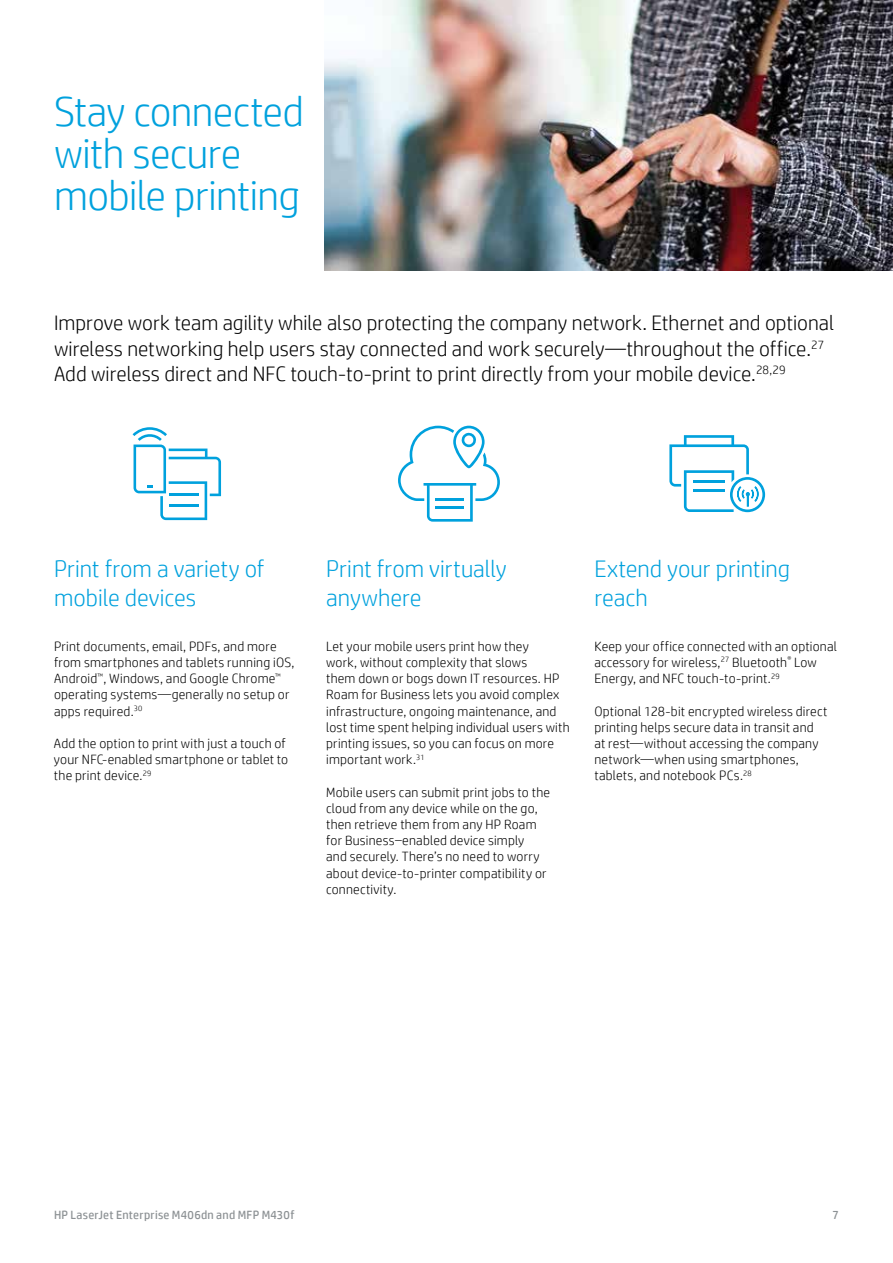
<style>
.page{position:relative;width:893px;height:1263px;background:#fff}
.page>*{position:absolute;margin:0;border:0;box-sizing:border-box;transform-origin:0 0}
.t1{font:300 42px/42px "HP Simplified";letter-spacing:-.015em;color:#00a1dd}
.t2{font:300 24px/28.5px "HP Simplified";color:#00a1dd}
.t3{font:300 21px/25.5px "HP Simplified";color:#000}
.t4{font:300 13.5px/16.2px "HP Simplified";letter-spacing:.015em;color:#000}
.t5{font:12px "HP Simplified";letter-spacing:.02em;color:#8c9194}
</style>
<div class="page">
<svg style="left:398px;top:426px;width:102px;height:96px"></svg>
<svg style="left:133px;top:427px;width:88px;height:93px"></svg>
<svg style="left:669px;top:435px;width:96px;height:77px"></svg>
<img style="left:325px;top:0;width:568px;height:271px">
<h1 class="t1" style="left:54px;top:89px;width:251px">Stay connected with secure mobile printing</h1>
<p class="t3" style="left:54px;top:310px;width:781px">Improve work team agility while also protecting the company network. Ethernet and optional wireless networking help users stay connected and work securely—throughout the office.<sup>27<br></sup>Add wireless direct and NFC touch-to-print to print directly from your mobile device.<sup>28,29</sup></p>
<h2 class="t2" style="left:54px;top:554px;width:212px">Print from a variety of mobile devices</h2>
<p class="t4" style="left:54px;top:638px;width:242px">Print documents, email, PDFs, and more from smartphones and tablets running iOS, Android<sup>™</sup>, Windows, and Google Chrome<sup>™ </sup>operating systems—generally no setup or apps required.<sup>30</sup></p>
<p class="t4" style="left:54px;top:735px;width:236px">Add the option to print with just a touch of your NFC-enabled smartphone or tablet to the print device.<sup>29</sup></p>
<h2 class="t2" style="left:326px;top:554px;width:182px">Print from virtually anywhere</h2>
<p class="t4" style="left:326px;top:638px;width:245px">Let your mobile users print how they<br>work, without complexity that slows<br>them down or bogs down IT resources. HP Roam for Business lets you avoid complex infrastructure, ongoing maintenance, and lost time spent helping individual users with printing issues, so you can focus on more important work.<sup>31</sup></p>
<p class="t4" style="left:326px;top:783px;width:225px">Mobile users can submit print jobs to the cloud from any device while on the go, then retrieve them from any HP Roam for Business–enabled device simply<br>and securely. There’s no need to worry about device-to-printer compatibility or connectivity.</p>
<h2 class="t2" style="left:594px;top:554px;width:197px">Extend your printing reach</h2>
<p class="t4" style="left:594px;top:638px;width:244px">Keep your office connected with an optional accessory for wireless,<sup>27</sup> Bluetooth<sup>®</sup> Low<br>Energy, and NFC touch-to-print.<sup>29</sup></p>
<p class="t4" style="left:594px;top:702px;width:234px">Optional 128-bit encrypted wireless direct printing helps secure data in transit and at rest—without accessing the company network—when using smartphones, tablets, and notebook PCs.<sup>28</sup></p>
<p class="t5" style="left:54px;top:1207px;width:242px">HP LaserJet Enterprise M406dn and MFP M430f</p>
<p class="t5" style="left:832px;top:1207px;width:8px">7</p>
</div>
